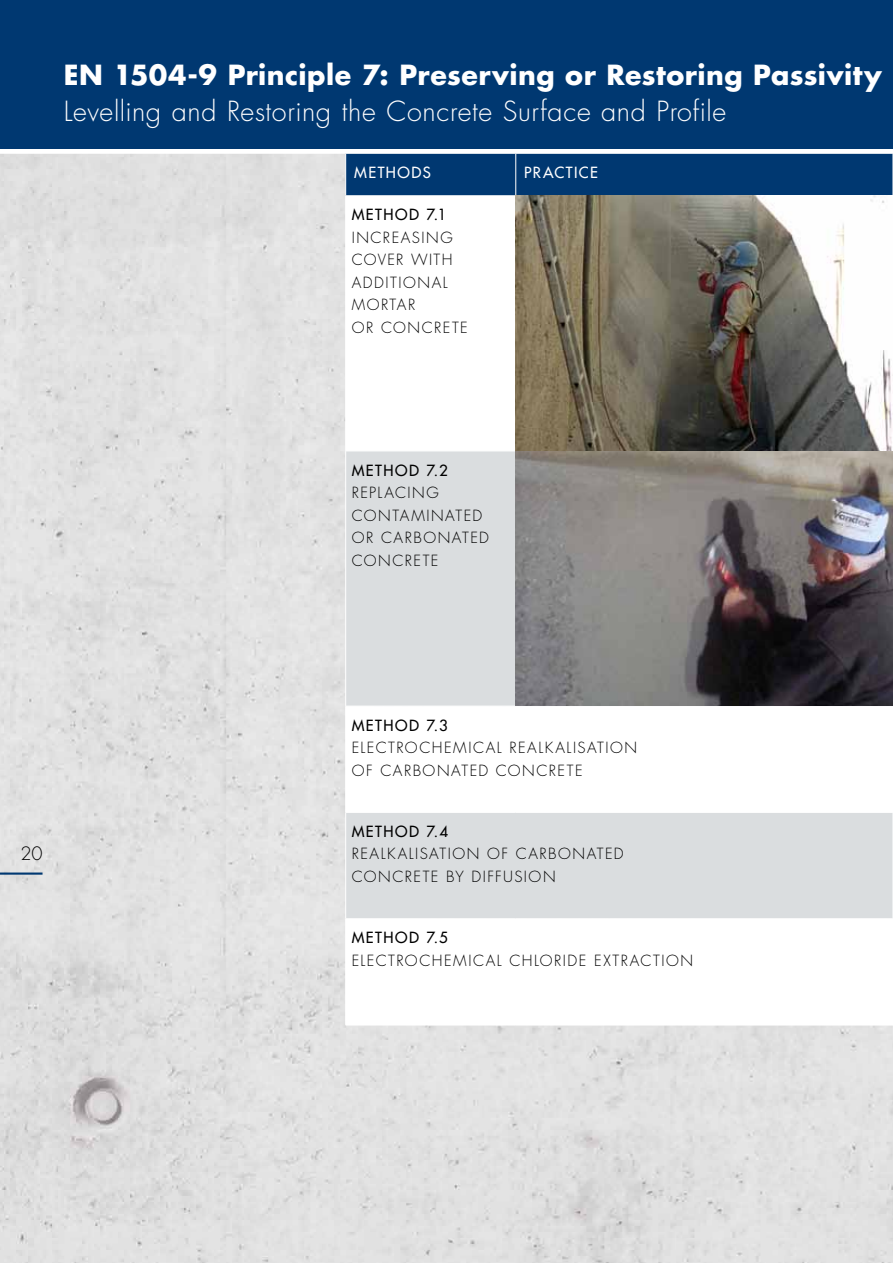
<style>
.page{position:relative;width:893px;height:1263px;background:#fff}
.page>*{position:absolute;margin:0;border:0;box-sizing:border-box;transform-origin:0 0}
.t1{font:700 27px/36px "Futura";letter-spacing:.015em;color:#fff}
.t2{font:300 18px "Futura";color:#000}
.t3{font:300 15px/22.5px "Futura";letter-spacing:.09em;color:#000}
.t4{font:15px "Futura";color:#fff}
.s1{font-weight:300}
.s2{font-weight:400}
</style>
<div class="page">
<div style="left:0;top:154px;width:893px;height:1109px;background:#e1e1e1"></div>
<hr style="left:0;top:872px;width:43px;height:3px;background:#003871">
<div style="left:0;top:0;width:893px;height:149px;background:#003871"></div>
<svg style="left:346px;top:197px;width:546px;height:828px"></svg>
<svg style="left:346px;top:452px;width:546px;height:466px;fill:#dadddf"></svg>
<hr style="left:345px;top:153px;width:1px;height:43px;background:#fff">
<hr style="left:345px;top:196px;width:1px;height:255px;background:#fff">
<hr style="left:515px;top:196px;width:1px;height:255px;background:#fff">
<div style="left:346px;top:153px;width:547px;height:44px;background:#003871"></div>
<hr style="left:345px;top:451px;width:171px;height:1px;background:#fff">
<hr style="left:345px;top:451px;width:1px;height:255px;background:#fff">
<hr style="left:515px;top:451px;width:1px;height:255px;background:#fff">
<hr style="left:345px;top:706px;width:171px;height:1px;background:#fff">
<hr style="left:345px;top:706px;width:1px;height:106px;background:#fff">
<hr style="left:516px;top:706px;width:377px;height:1px;background:#fff">
<hr style="left:892px;top:706px;width:1px;height:106px;background:#fff">
<hr style="left:345px;top:812px;width:171px;height:1px;background:#fff">
<hr style="left:345px;top:813px;width:1px;height:105px;background:#fff">
<hr style="left:516px;top:812px;width:377px;height:1px;background:#fff">
<hr style="left:892px;top:813px;width:1px;height:105px;background:#fff">
<hr style="left:345px;top:918px;width:171px;height:1px;background:#fff">
<hr style="left:345px;top:919px;width:1px;height:106px;background:#fff">
<hr style="left:516px;top:918px;width:377px;height:1px;background:#fff">
<hr style="left:892px;top:919px;width:1px;height:106px;background:#fff">
<hr style="left:345px;top:1025px;width:171px;height:1px;background:#fff">
<hr style="left:516px;top:1025px;width:377px;height:1px;background:#fff">
<img style="left:516px;top:196px;width:377px;height:510px">
<p class="t1" style="left:64px;top:57px;width:819px">EN 1504-9 Principle 7: Preserving or Restoring Passivity<br><span class="s1">LEVELLING AND RESTORING THE CONCRETE SURFACE AND PROFILE</span></p>
<p class="t4" style="left:354px;top:163px;width:12px">MET</p>
<p class="t4" style="left:386px;top:163px;width:36px">HODS</p>
<p class="t4" style="left:524px;top:163px;width:11px">PRACT</p>
<p class="t4" style="left:574px;top:163px;width:15px">ICE</p>
<p class="t3" style="left:352px;top:204px;width:96px"><span class="s2">METHOD 7.1<br></span>INCREASING<br>COVER</p>
<p class="t3" style="left:411px;top:249px;width:12px">WITH</p>
<p class="t3" style="left:352px;top:272px;width:12px;text-align:justify">ADDITIONAL MORTAR OR</p>
<p class="t3" style="left:381px;top:317px;width:12px">CONCRETE</p>
<p class="t3" style="left:352px;top:459px;width:98px"><span class="s2">METHOD 7.2<br></span>REPLACING<br>CONTAMINATED<br>OR</p>
<p class="t3" style="left:381px;top:527px;width:12px">CARBONATED</p>
<p class="t3" style="left:352px;top:549px;width:12px">CONCRETE</p>
<p class="t2" style="left:21px;top:842px;width:23px">20</p>
<p class="t3" style="left:352px;top:714px;width:98px"><span class="s2">METHOD 7.3<br></span>ELECTROCHEMICAL</p>
<p class="t3" style="left:509px;top:737px;width:10px">REALKALISATION</p>
<p class="t3" style="left:352px;top:759px;width:11px">OF</p>
<p class="t3" style="left:380px;top:759px;width:12px">CARBONATED</p>
<p class="t3" style="left:496px;top:759px;width:12px">CONCRETE</p>
<p class="t3" style="left:352px;top:821px;width:98px"><span class="s2">METHOD 7.4<br></span>REALKALISATION</p>
<p class="t3" style="left:487px;top:843px;width:11px">OF</p>
<p class="t3" style="left:516px;top:843px;width:12px">CARBONATED</p>
<p class="t3" style="left:352px;top:866px;width:12px">CONCRETE</p>
<p class="t3" style="left:446px;top:866px;width:36px">BY DIFFUSION</p>
<p class="t3" style="left:352px;top:927px;width:98px"><span class="s2">METHOD 7.5<br></span>ELECTROCHEMICAL</p>
<p class="t3" style="left:509px;top:949px;width:11px">CHLORIDE</p>
<p class="t3" style="left:594px;top:949px;width:11px">EXTRACTION</p>
</div>
